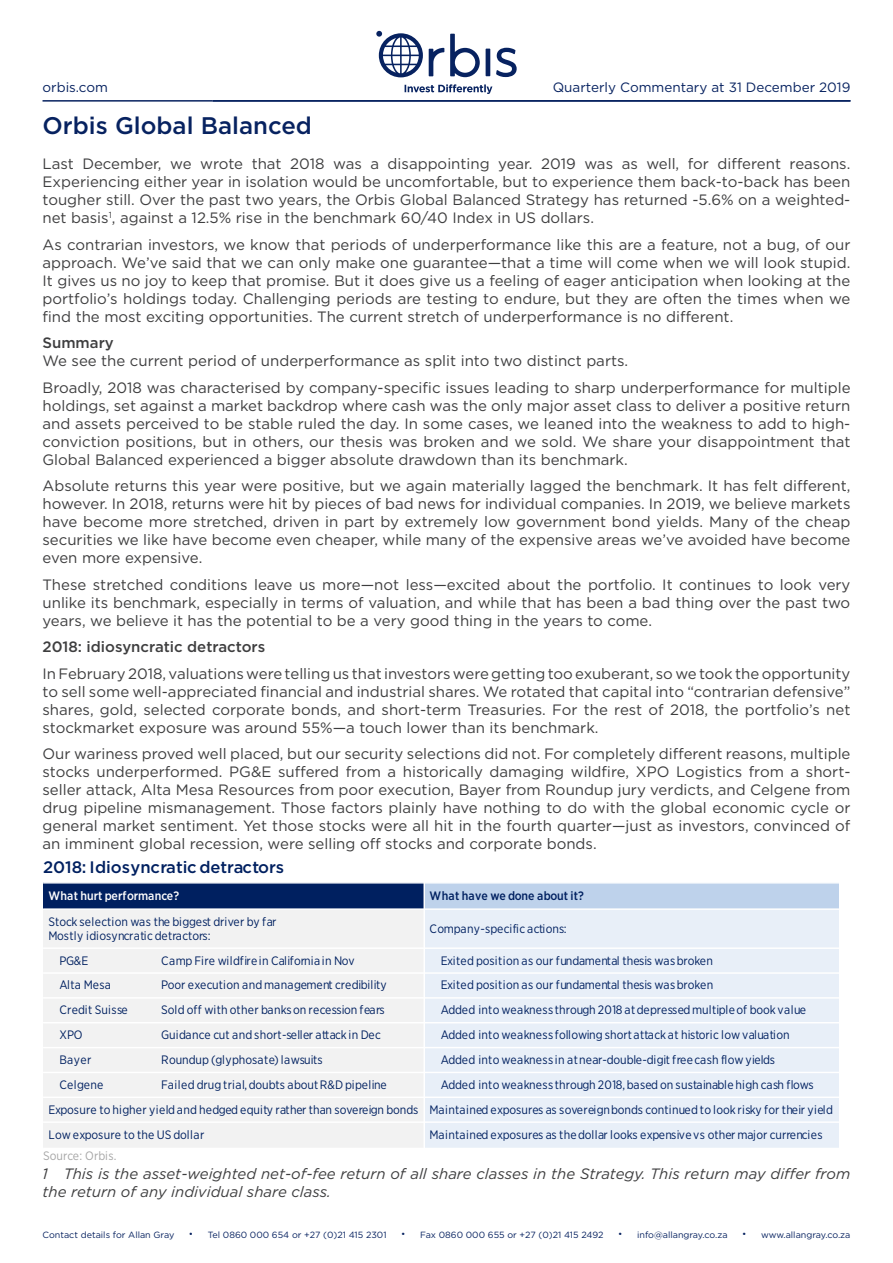
<style>
.page{position:relative;width:893px;height:1263px;background:#fff}
.page>*{position:absolute;margin:0;border:0;box-sizing:border-box;transform-origin:0 0}
.t1{font:500 24px "Gotham";color:#072260}
.t2{font:500 16.65px "Gotham";letter-spacing:-.005em;color:#002060}
.t3{font:15px/18px "Gotham";color:#3e3e3f;text-align:justify}
.t4{font:italic 15px/18px "Gotham";color:#3e3e3f}
.t5{font:500 15px "Gotham";color:#3e3e3f}
.t6{font:13.5px "Gotham";color:#072260}
.t7{font:12.15px/25.2px "Gotham Narrow";letter-spacing:.01em;color:#002060}
.t8{font:500 12.15px "Gotham Narrow";color:#002060}
.t9{font:500 12.15px "Gotham Narrow";letter-spacing:.005em;color:#fff}
.t10{font:12.15px "Gotham Narrow";letter-spacing:.01em;color:#a6a6a6}
.t11{font:9px "Gotham";color:#072260}
</style>
<div class="page">
<div style="left:43px;top:883px;width:381px;height:26px;background:#002060"></div>
<div style="left:424px;top:883px;width:415px;height:26px;background:#bed2eb"></div>
<div style="left:43px;top:909px;width:381px;height:39px;background:#f2f2f2"></div>
<div style="left:424px;top:909px;width:415px;height:39px;background:#e8eff8"></div>
<div style="left:43px;top:948px;width:113px;height:25px;background:#f2f2f2"></div>
<div style="left:156px;top:948px;width:268px;height:25px;background:#f2f2f2"></div>
<div style="left:424px;top:948px;width:415px;height:25px;background:#e8eff8"></div>
<div style="left:43px;top:973px;width:113px;height:25px;background:#f2f2f2"></div>
<div style="left:156px;top:973px;width:268px;height:25px;background:#f2f2f2"></div>
<div style="left:424px;top:973px;width:415px;height:25px;background:#e8eff8"></div>
<div style="left:43px;top:998px;width:113px;height:25px;background:#f2f2f2"></div>
<div style="left:156px;top:998px;width:268px;height:25px;background:#f2f2f2"></div>
<div style="left:424px;top:998px;width:415px;height:25px;background:#e8eff8"></div>
<div style="left:43px;top:1023px;width:113px;height:24px;background:#f2f2f2"></div>
<div style="left:156px;top:1023px;width:268px;height:24px;background:#f2f2f2"></div>
<div style="left:424px;top:1023px;width:415px;height:24px;background:#e8eff8"></div>
<div style="left:43px;top:1047px;width:113px;height:25px;background:#f2f2f2"></div>
<div style="left:156px;top:1047px;width:268px;height:25px;background:#f2f2f2"></div>
<div style="left:424px;top:1047px;width:415px;height:25px;background:#e8eff8"></div>
<div style="left:43px;top:1072px;width:113px;height:25px;background:#f2f2f2"></div>
<div style="left:156px;top:1072px;width:268px;height:25px;background:#f2f2f2"></div>
<div style="left:424px;top:1072px;width:415px;height:25px;background:#e8eff8"></div>
<div style="left:43px;top:1097px;width:381px;height:25px;background:#f2f2f2"></div>
<div style="left:424px;top:1097px;width:415px;height:25px;background:#e8eff8"></div>
<div style="left:43px;top:1122px;width:381px;height:26px;background:#f2f2f2"></div>
<div style="left:424px;top:1122px;width:415px;height:26px;background:#e8eff8"></div>
<hr style="left:423px;top:882px;width:2px;height:267px;background:#fff">
<hr style="left:43px;top:908px;width:796px;height:2px;background:#fff">
<hr style="left:43px;top:947px;width:796px;height:2px;background:#fff">
<hr style="left:43px;top:972px;width:796px;height:2px;background:#fff">
<hr style="left:43px;top:997px;width:796px;height:2px;background:#fff">
<hr style="left:43px;top:1022px;width:796px;height:1px;background:#fff">
<hr style="left:43px;top:1047px;width:796px;height:1px;background:#fff">
<hr style="left:43px;top:1072px;width:796px;height:1px;background:#fff">
<hr style="left:43px;top:1096px;width:796px;height:2px;background:#fff">
<hr style="left:43px;top:1121px;width:796px;height:2px;background:#fff">
<hr style="left:43px;top:100px;width:170px;height:2px;background:#072260">
<svg style="left:405px;top:84px;width:87px;height:10px"></svg>
<hr style="left:486px;top:49px;width:4px;height:27px;background:#072260">
<svg style="left:496px;top:48px;width:21px;height:29px"></svg>
<svg style="left:376px;top:31px;width:104px;height:46px"></svg>
<hr style="left:213px;top:100px;width:637px;height:2px;background:#072260">
<p class="t6" style="left:43px;top:78px;width:67px">orbis.com</p>
<p class="t6" style="left:553px;top:78px;width:299px">Quarterly Commentary at 31 December 2019</p>
<h1 class="t1" style="left:43px;top:110px;width:271px">Orbis Global Balanced</h1>
<p class="t3" style="left:43px;top:155px;width:809px">Last December, we wrote that 2018 was a disappointing year. 2019 was as well, for different reasons.<br>Experiencing either year in isolation would be uncomfortable, but to experience them back-to-back has been tougher still. Over the past two years, the Orbis Global Balanced Strategy has returned -5.6% on a weighted&shy;net basis<sup>1</sup>, against a 12.5% rise in the benchmark 60/40 Index in US dollars.</p>
<p class="t3" style="left:43px;top:235px;width:809px">As contrarian investors, we know that periods of underperformance like this are a feature, not a bug, of our approach. We’ve said that we can only make one guarantee—that a time will come when we will look stupid.<br>It gives us no joy to keep that promise. But it does give us a feeling of eager anticipation when looking at the portfolio’s holdings today. Challenging periods are testing to endure, but they are often the times when we find the most exciting opportunities. The current stretch of underperformance is no different.</p>
<p class="t5" style="left:43px;top:333px;width:73px">Summary</p>
<p class="t3" style="left:43px;top:347px;width:809px;line-height:26.5px">We see the current period of underperformance as split into two distinct parts.<br>Broadly, 2018 was characterised by company-specific issues leading to sharp underperformance for multiple</p>
<p class="t3" style="left:43px;top:396px;width:809px">holdings, set against a market backdrop where cash was the only major asset class to deliver a positive return and assets perceived to be stable ruled the day. In some cases, we leaned into the weakness to add to high&shy;conviction positions, but in others, our thesis was broken and we sold. We share your disappointment that Global Balanced experienced a bigger absolute drawdown than its benchmark.</p>
<p class="t3" style="left:43px;top:477px;width:809px">Absolute returns this year were positive, but we again materially lagged the benchmark. It has felt different, however. In 2018, returns were hit by pieces of bad news for individual companies. In 2019, we believe markets have become more stretched, driven in part by extremely low government bond yields. Many of the cheap securities we like have become even cheaper, while many of the expensive areas we’ve avoided have become even more expensive.</p>
<p class="t3" style="left:43px;top:575px;width:809px">These stretched conditions leave us more—not less—excited about the portfolio. It continues to look very unlike its benchmark, especially in terms of valuation, and while that has been a bad thing over the past two years, we believe it has the potential to be a very good thing in the years to come.</p>
<p class="t5" style="left:43px;top:637px;width:224px">2018: idiosyncratic detractors</p>
<p class="t3" style="left:43px;top:664px;width:809px">In February 2018, valuations were telling us that investors were getting too exuberant, so we took the opportunity to sell some well-appreciated financial and industrial shares. We rotated that capital into “contrarian defensive” shares, gold, selected corporate bonds, and short-term Treasuries. For the rest of 2018, the portfolio’s net stockmarket exposure was around 55%—a touch lower than its benchmark.</p>
<p class="t3" style="left:43px;top:745px;width:809px">Our wariness proved well placed, but our security selections did not. For completely different reasons, multiple stocks underperformed. PG&amp;E suffered from a historically damaging wildfire, XPO Logistics from a short&shy;seller attack, Alta Mesa Resources from poor execution, Bayer from Roundup jury verdicts, and Celgene from drug pipeline mismanagement. Those factors plainly have nothing to do with the global economic cycle or general market sentiment. Yet those stocks were all hit in the fourth quarter—just as investors, convinced of an imminent global recession, were selling off stocks and corporate bonds.</p>
<p class="t2" style="left:43px;top:856px;width:243px">2018: Idiosyncratic detractors</p>
<p class="t9" style="left:48px;top:888px;width:132px">What hurt performance?</p>
<p class="t8" style="left:430px;top:888px;width:156px">What have we done about it?</p>
<p class="t7" style="left:48px;top:914px;width:230px;line-height:14.4px">Stock selection was the biggest driver by far<br>Mostly idiosyncratic detractors:</p>
<p class="t7" style="left:430px;top:915px;width:138px">Company-specific actions:</p>
<p class="t7" style="left:59px;top:947px;width:31px">PG&amp;E</p>
<p class="t7" style="left:161px;top:947px;width:195px">Camp Fire wildfire in California in Nov</p>
<p class="t7" style="left:441px;top:947px;width:274px">Exited position as our fundamental thesis was broken</p>
<p class="t7" style="left:59px;top:972px;width:53px">Alta Mesa</p>
<p class="t7" style="left:161px;top:972px;width:227px">Poor execution and management credibility</p>
<p class="t7" style="left:441px;top:972px;width:274px">Exited position as our fundamental thesis was broken</p>
<p class="t7" style="left:59px;top:997px;width:70px">Credit Suisse</p>
<p class="t7" style="left:161px;top:997px;width:225px">Sold off with other banks on recession fears</p>
<p class="t7" style="left:441px;top:997px;width:367px">Added into weakness through 2018 at depressed multipleof book value</p>
<p class="t7" style="left:59px;top:1022px;width:25px">XPO</p>
<p class="t7" style="left:161px;top:1022px;width:221px">Guidance cut and short-seller attack in Dec</p>
<p class="t7" style="left:441px;top:1022px;width:350px">Added into weakness following short attack at historic low valuation</p>
<p class="t7" style="left:59px;top:1047px;width:33px">Bayer</p>
<p class="t7" style="left:161px;top:1047px;width:163px">Roundup (glyphosate) lawsuits</p>
<p class="t7" style="left:441px;top:1047px;width:336px">Added into weakness in at near-double-digit free cash flow yields</p>
<p class="t7" style="left:59px;top:1072px;width:45px">Celgene</p>
<p class="t7" style="left:161px;top:1072px;width:227px">Failed drug trial, doubts about R&amp;D pipeline</p>
<p class="t7" style="left:48px;top:1072px;width:786px;text-indent:392px">Added into weakness through 2018, based on sustainablehigh cash flows<br>Exposure to higher yield and hedged equity rather than sovereign bonds Maintained exposures as sovereign bonds continued to look risky for their yield<br>Low exposure to the US dollar</p>
<p class="t7" style="left:430px;top:1122px;width:395px">Maintained exposures as the dollar looks expensive vs other major currencies</p>
<p class="t10" style="left:43px;top:1148px;width:75px">Source: Orbis.</p>
<p class="t4" style="left:43px;top:1164px;width:809px">1 This is the asset-weighted net-of-fee return of all share classes in the Strategy. This return may differ from the return of any individual share class.</p>
<p class="t11" style="left:43px;top:1229px;width:133px">Contact details for Allan Gray</p>
<p class="t11" style="left:189px;top:1229px;width:199px">• Tel 0860 000 654 or +27 (0)21 415 2301</p>
<p class="t11" style="left:401px;top:1229px;width:204px">• Fax 0860 000 655 or +27 (0)21 415 2492</p>
<p class="t11" style="left:618px;top:1229px;width:111px">• info@allangray.co.za</p>
<p class="t11" style="left:742px;top:1229px;width:110px">• www.allangray.co.za</p>
</div>
